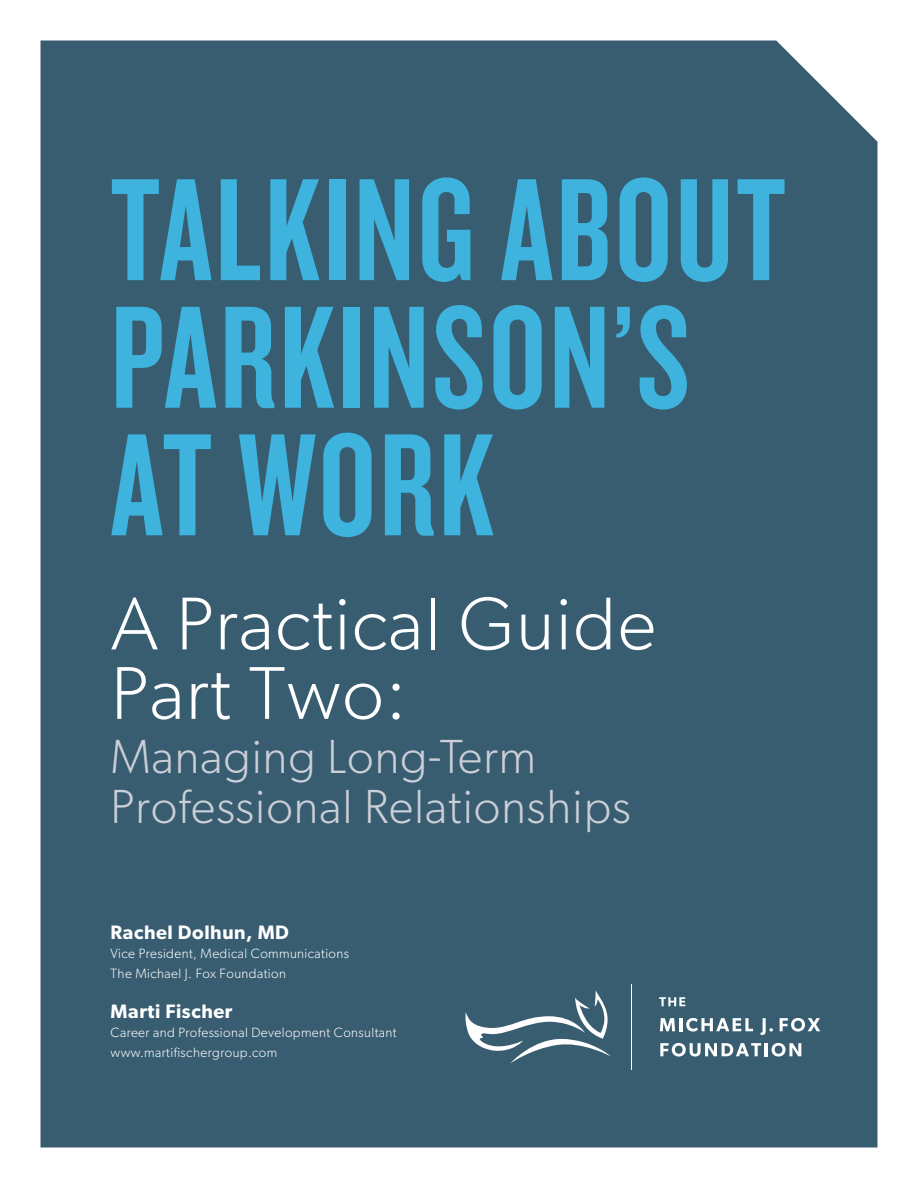
<style>
.page{position:relative;width:918px;height:1188px;background:#fff}
.page>*{position:absolute;margin:0;border:0;box-sizing:border-box;transform-origin:0 0}
.t1{font:151.5px/127.5px "Knockout HTF48 Featherweight";letter-spacing:.02em;color:#3db3de}
.t2{font:300 75px/69.4px "Gibson";letter-spacing:.02em;color:#fff}
.t3{font:300 48px/50.2px "Gibson";letter-spacing:.02em;color:#cbcfd7}
.t4{font:600 19.5px "Gibson";letter-spacing:.03em;color:#fff}
.t5{font:300 13.5px/19.5px "Gibson";letter-spacing:.03em;color:#fff}
</style>
<div class="page">
<div style="left:40px;top:40px;width:838px;height:1107px;background:#385d71"></div>
<svg style="left:465px;top:990px;width:146px;height:73px;background:#597888"></svg>
<svg style="left:659px;top:997px;width:26px;height:9px"></svg>
<svg style="left:660px;top:1018px;width:93px;height:14px"></svg>
<svg style="left:760px;top:1018px;width:13px;height:17px"></svg>
<svg style="left:780px;top:1018px;width:40px;height:14px"></svg>
<svg style="left:660px;top:1043px;width:141px;height:14px"></svg>
<hr style="left:631px;top:984px;width:1px;height:86px;background:#fff">
<p class="t1" style="left:111px;top:169px;width:677px">TALKING ABOUT<br>PARKINSON’S<br>AT WORK</p>
<p class="t2" style="left:111px;top:588px;width:547px">A Practical Guide<br>Part Two:</p>
<p class="t3" style="left:111px;top:731px;width:522px">Managing Long-Term<br>Professional Relationships</p>
<p class="t4" style="left:111px;top:920px;width:180px">Rachel Dolhun, MD</p>
<p class="t5" style="left:111px;top:944px;width:240px">Vice President, Medical Communications<br>The Michael J. Fox Foundation</p>
<p class="t4" style="left:111px;top:999px;width:123px">Marti Fischer</p>
<p class="t5" style="left:111px;top:1022px;width:287px">Career and Professional Development Consultant www.martifischergroup.com</p>
</div>
